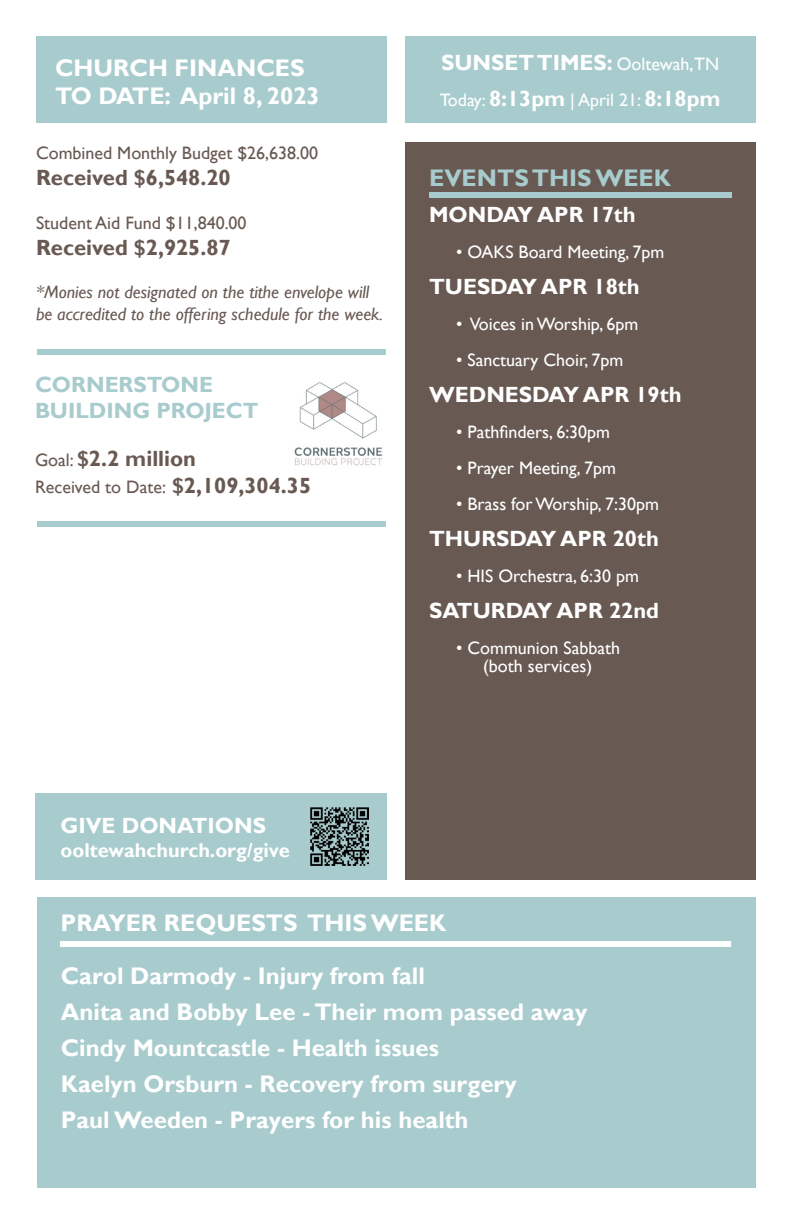
<style>
.page{position:relative;width:792px;height:1224px;background:#fff}
.page>*{position:absolute;margin:0;border:0;box-sizing:border-box;transform-origin:0 0}
.t1{font:700 24px/36px "Gill Sans";color:#fff}
.t2{font:700 24px "Gill Sans";color:#a8cbcd}
.t3{font:700 22px "Gill Sans";color:#fff}
.t4{font:700 22px "Gill Sans";color:#685952}
.t5{font:700 22px/26.4px "Gill Sans";color:#a8cbcd}
.t6{font:700 20px "Gill Sans";color:#fff}
.t7{font:18px/18px "Gill Sans";color:#fff;text-align:center}
.t8{font:italic 18px/21.6px "Gill Sans";color:#685952}
.t9{font:18px "Gill Sans";color:#685952}
.s1{font-weight:400;font-size:18px}
.s2{font-weight:700;font-size:22px}
</style>
<div class="page">
<div style="left:35px;top:793px;width:352px;height:87px;background:#a8cbcd"></div>
<div style="left:36px;top:36px;width:351px;height:86px;background:#a8cbcd"></div>
<div style="left:405px;top:142px;width:351px;height:738px;background:#685952"></div>
<div style="left:405px;top:36px;width:351px;height:86px;background:#a8cbcd"></div>
<img style="left:294px;top:382px;width:89px;height:84px">
<img style="left:310px;top:807px;width:59px;height:59px">
<div style="left:37px;top:349px;width:349px;height:5px;background:#a8cbcd"></div>
<div style="left:37px;top:522px;width:349px;height:5px;background:#a8cbcd"></div>
<div style="left:429px;top:192px;width:302px;height:5px;background:#a8cbcd"></div>
<div style="left:37px;top:897px;width:719px;height:291px;background:#a8cbcd"></div>
<div style="left:61px;top:942px;width:670px;height:5px;background:#fff"></div>
<p class="t1" style="left:55px;top:50px;width:251px">CHURCH FINANCES</p>
<p class="t1" style="left:55px;top:79px;width:266px">TO DATE: April 8, 2023</p>
<p class="t9" style="left:36px;top:142px;width:284px">Combined Monthly Budget $26,638.00</p>
<p class="t4" style="left:36px;top:165px;width:196px">Received $6,548.20</p>
<p class="t9" style="left:36px;top:212px;width:212px">Student Aid Fund $11,840.00</p>
<p class="t4" style="left:36px;top:234px;width:196px">Received $2,925.87</p>
<p class="t8" style="left:36px;top:282px;width:349px">*Monies not designated on the tithe envelope will be accredited to the offering schedule for the week.</p>
<p class="t5" style="left:35px;top:372px;width:225px">CORNERSTONE<br>BUILDING PROJECT</p>
<p class="t4" style="left:35px;top:446px;width:163px"><span class="s1">Goal:</span> $2.2 million</p>
<p class="t9" style="left:35px;top:476px;width:278px">Received to Date: <span class="s2">$2,109,304.35</span></p>
<p class="t3" style="left:441px;top:49px;width:280px">SUNSET TIMES: <span class="s1">Ooltewah,TN</span></p>
<p class="t7" style="left:440px;top:91px;width:282px">Today: <span class="s2">8:13pm</span> | April 21: <span class="s2">8:18pm</span></p>
<p class="t2" style="left:429px;top:163px;width:243px">EVENTS THIS WEEK</p>
<p class="t3" style="left:429px;top:201px;width:208px">MONDAY APR 17th</p>
<p class="t7" style="left:456px;top:243px;width:210px">• OAKS Board Meeting, 7pm</p>
<p class="t3" style="left:429px;top:273px;width:212px">TUESDAY APR 18th</p>
<p class="t7" style="left:456px;top:315px;width:184px">• Voices in Worship, 6pm</p>
<p class="t7" style="left:456px;top:351px;width:169px">• Sanctuary Choir, 7pm</p>
<p class="t3" style="left:429px;top:381px;width:254px">WEDNESDAY APR 19th</p>
<p class="t7" style="left:456px;top:423px;width:156px">• Pathfinders, 6:30pm</p>
<p class="t7" style="left:456px;top:459px;width:161px">• Prayer Meeting, 7pm</p>
<p class="t7" style="left:456px;top:495px;width:204px">• Brass for Worship, 7:30pm</p>
<p class="t3" style="left:429px;top:525px;width:231px">THURSDAY APR 20th</p>
<p class="t7" style="left:456px;top:567px;width:184px">• HIS Orchestra, 6:30 pm</p>
<p class="t3" style="left:429px;top:597px;width:231px">SATURDAY APR 22nd</p>
<p class="t7" style="left:456px;top:639px;width:166px">• Communion Sabbath (both services)</p>
<p class="t3" style="left:61px;top:812px;width:207px">GIVE DONATIONS</p>
<p class="t6" style="left:61px;top:838px;width:231px">ooltewahchurch.org/give</p>
<p class="t1" style="left:61px;top:906px;width:387px">PRAYER REQUESTS THIS WEEK</p>
<p class="t1" style="left:61px;top:958px;width:528px">Carol Darmody - Injury from fall<br>Anita and Bobby Lee - Their mom passed away Cindy Mountcastle - Health issues<br>Kaelyn Orsburn - Recovery from surgery<br>Paul Weeden - Prayers for his health</p>
</div>
